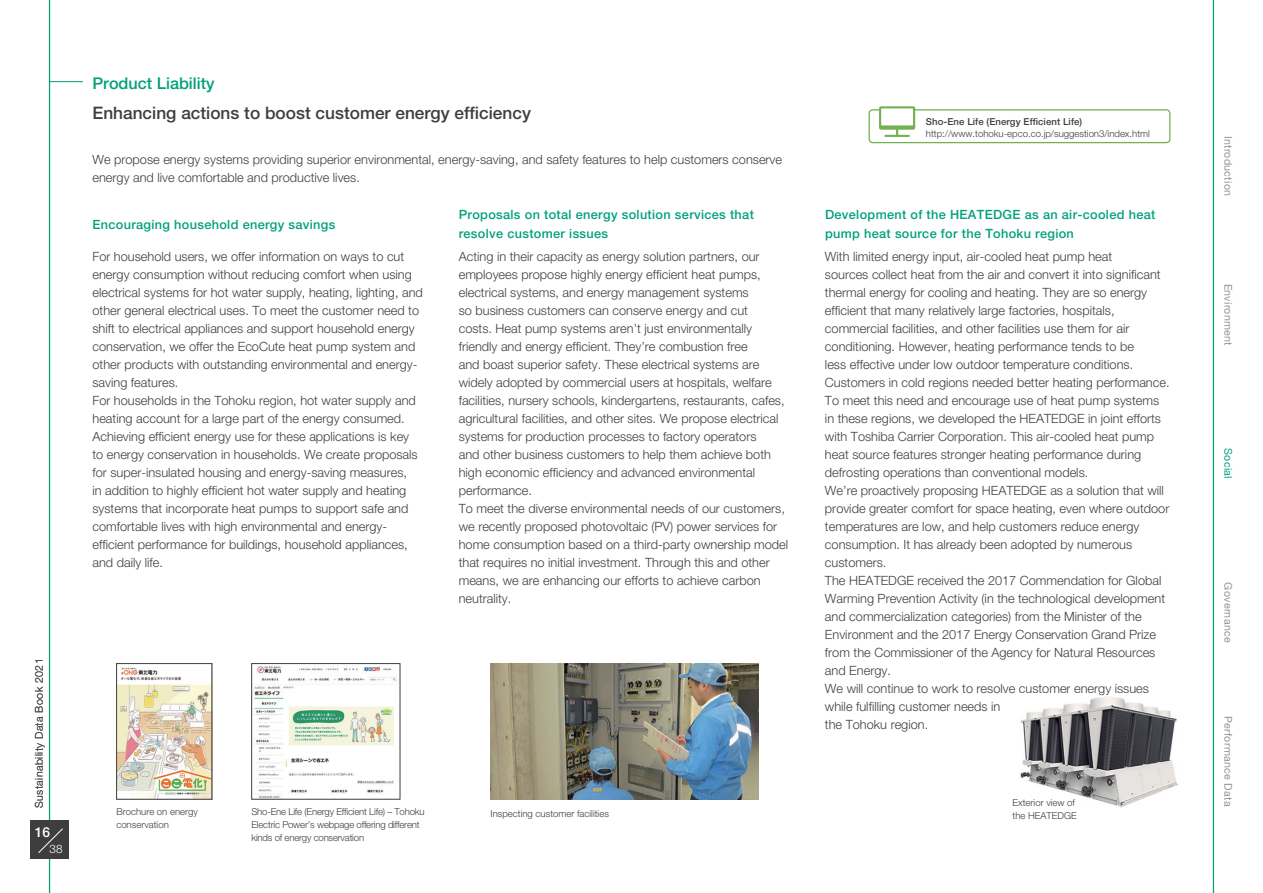
<style>
.page{position:relative;width:1263px;height:893px;background:#fff}
.page>*{position:absolute;margin:0;border:0;box-sizing:border-box;transform-origin:0 0}
.t1{font:500 17.25px "Helvetica Neue LT Pro";color:#3e3e3f}
.t2{font:500 16.2px "Helvetica Neue LT Pro";color:#00a17b}
.t3{font:500 13.8px "Helvetica Neue LT Pro";color:#fff}
.t4{font:300 12.75px/18px "Helvetica Neue LT Pro";color:#3e3e3f}
.t5{font:500 12.75px/19.2px "Helvetica Neue LT Pro";letter-spacing:.025em;color:#00a17b}
.t6{font:300 11.7px "Helvetica Neue LT Pro";color:#fff}
.t7{font:10.65px "Helvetica Neue LT Pro";letter-spacing:.025em;color:#939598}
.t8{font:300 10.65px "Helvetica Neue LT Pro";letter-spacing:.04em;color:#3e3e3f}
.t9{font:10.65px "Helvetica Neue LT Pro";letter-spacing:.025em;color:#00a17b}
.t10{font:300 9.6px/12.8px "Helvetica Neue LT Pro";color:#3e3e3f}
.t11{font:300 9.6px/12.8px "Helvetica Neue LT Pro";letter-spacing:-.02em;color:#3e3e3f}
.t12{font:500 9.6px "Helvetica Neue LT Pro";letter-spacing:.01em;color:#3e3e3f}
</style>
<div class="page">
<img style="left:118px;top:667px;width:92px;height:130px">
<div style="left:116px;top:663px;width:96px;height:136px;border:1px solid #3e3e3f"></div>
<img style="left:254px;top:666px;width:143px;height:131px">
<div style="left:251px;top:663px;width:149px;height:136px;border:1px solid #3e3e3f"></div>
<img style="left:491px;top:663px;width:267px;height:136px">
<img style="left:1020px;top:695px;width:159px;height:113px">
<img style="left:1099px;top:693px;width:10px;height:2px">
<div style="left:868px;top:109px;width:302px;height:34px;border:1px solid #74b052;border-radius:4px"></div>
<div style="left:879px;top:106px;width:36px;height:24px;background:linear-gradient(to right,#73af51,#76b154);border-radius:2px"></div>
<hr style="left:885px;top:135px;width:24px;height:2px;background:#74b052">
<svg style="left:896px;top:129px;width:2px;height:6px"></svg>
<div style="left:881px;top:108px;width:32px;height:17px;background:#fff"></div>
<hr style="left:49px;top:0;width:1px;height:893px;background:#00a17b">
<hr style="left:1213px;top:0;width:1px;height:893px;background:#00a17b">
<div style="left:31px;top:821px;width:38px;height:38px;background:#3e3e3f"></div>
<svg style="left:38px;top:828px;width:25px;height:25px"></svg>
<hr style="left:49px;top:81px;width:34px;height:1px;background:#00a17b">
<p class="t8" style="left:33px;top:808px;width:151px;rotate:-90deg">Sustainability Data Book 2021</p>
<p class="t3" style="left:35px;top:824px;width:17px">16</p>
<p class="t6" style="left:50px;top:842px;width:15px">38</p>
<p class="t2" style="left:92px;top:74px;width:123px">Product Liability</p>
<h1 class="t1" style="left:92px;top:102px;width:440px">Enhancing actions to boost customer energy efficiency</h1>
<p class="t4" style="left:92px;top:150px;width:691px">We propose energy systems providing superior environmental, energy-saving, and safety features to help customers conserve energy and live comfortable and productive lives.</p>
<p class="t5" style="left:92px;top:214px;width:244px">Encouraging household energy savings</p>
<p class="t5" style="left:459px;top:205px;width:297px">Proposals on total energy solution services that</p>
<p class="t5" style="left:459px;top:224px;width:151px">resolve customer issues</p>
<p class="t12" style="left:926px;top:116px;width:158px">Sho-Ene Life (Energy Efficient Life(</p>
<p class="t10" style="left:926px;top:127px;width:225px">http://www.tohoku-epco.co j p. /suggestion3/index.html</p>
<p class="t5" style="left:825px;top:205px;width:332px">Development of the HEATEDGE as an air-cooled heat pump heat source for the Tohoku region</p>
<p class="t4" style="left:92px;top:247px;width:332px">For household users, we offer information on ways to cut energy consumption without reducing comfort when using electrical systems for hot water supply, heating, lighting, and other general electrical uses. To meet the customer need to shift to electrical appliances and support household energy conservation, we offer the EcoCute heat pump system and</p>
<p class="t4" style="left:92px;top:373px;width:87px">saving features.</p>
<p class="t4" style="left:92px;top:355px;width:326px">other products with outstanding environmental and energy-</p>
<p class="t4" style="left:92px;top:391px;width:327px">For households in the Tohoku region, hot water supply and heating account for a large part of the energy consumed.<br>Achieving efficient energy use for these applications is key to energy conservation in households. We create proposals for super-insulated housing and energy-saving measures, in addition to highly efficient hot water supply and heating systems that incorporate heat pumps to support safe and</p>
<p class="t4" style="left:92px;top:535px;width:317px">efficient performance for buildings, household appliances,</p>
<p class="t4" style="left:92px;top:517px;width:296px">comfortable lives with high environmental and energy-</p>
<p class="t4" style="left:92px;top:553px;width:72px">and daily life.</p>
<p class="t4" style="left:459px;top:247px;width:331px">Acting in their capacity as energy solution partners, our employees propose highly energy efficient heat pumps, electrical systems, and energy management systems<br>so business customers can conserve energy and cut<br>costs. Heat pump systems aren t’ just environmentally friendly and energy efficient. They r e’ combustion free<br>and boast superior safety. These electrical systems are widely adopted by commercial users at hospitals, welfare facilities, nursery schools, kindergartens, restaurants, cafes, agricultural facilities, and other sites. We propose electrical systems for production processes to factory operators<br>and other business customers to help them achieve both high economic efficiency and advanced environmental performance.<br>To meet the diverse environmental needs of our customers, we recently proposed photovoltaic (PV) power services for home consumption based on a third-party ownership model that requires no initial investment. Through this and other means, we are enhancing our efforts to achieve carbon neutrality.</p>
<p class="t4" style="left:825px;top:247px;width:346px">With limited energy input, air-cooled heat pump heat<br>sources collect heat from the air and convert it into significant thermal energy for cooling and heating. They are so energy efficient that many relatively large factories, hospitals, commercial facilities, and other facilities use them for air conditioning. However, heating performance tends to be<br>less effective under low outdoor temperature conditions.<br>Customers in cold regions needed better heating performance.<br>To meet this need and encourage use of heat pump systems in these regions, we developed the HEATEDGE in joint efforts with Toshiba Carrier Corporation. This air-cooled heat pump heat source features stronger heating performance during defrosting operations than conventional models.<br>We r e’ proactively proposing HEATEDGE as a solution that will provide greater comfort for space heating, even where outdoor temperatures are low, and help customers reduce energy consumption It. has already been adopted by numerous customers.<br>The HEATEDGE received the 2017 Commendation for Global Warming Prevention Activity (in the technological development and commercialization categories) from the Minister of the Environment and the 2017 Energy Conservation Grand Prize from the Commissioner of the Agency for Natural Resources and Energy.<br>We will continue to work to resolve customer energy issues while fulfilling customer needs in<br>the Tohoku region.</p>
<p class="t10" style="left:116px;top:805px;width:83px">Brochure on energy conservation</p>
<p class="t11" style="left:251px;top:805px;width:175px">Sho-Ene Life (Energy Efficient Life) – Tohoku<br>Electric Power s’ webpage offering different kinds of energy conservation</p>
<p class="t10" style="left:491px;top:807px;width:120px">Inspecting customer facilities</p>
<p class="t10" style="left:1012px;top:796px;width:66px">Exterior view of the HEATEDGE</p>
<p class="t7" style="left:1234px;top:136px;width:62px;rotate:90deg">Introduction</p>
<p class="t7" style="left:1234px;top:283px;width:64px;rotate:90deg">Environment</p>
<p class="t9" style="left:1234px;top:448px;width:32px;rotate:90deg">Social</p>
<p class="t7" style="left:1234px;top:582px;width:62px;rotate:90deg">Governance</p>
<p class="t7" style="left:1234px;top:716px;width:92px;rotate:90deg">Performance Data</p>
</div>
